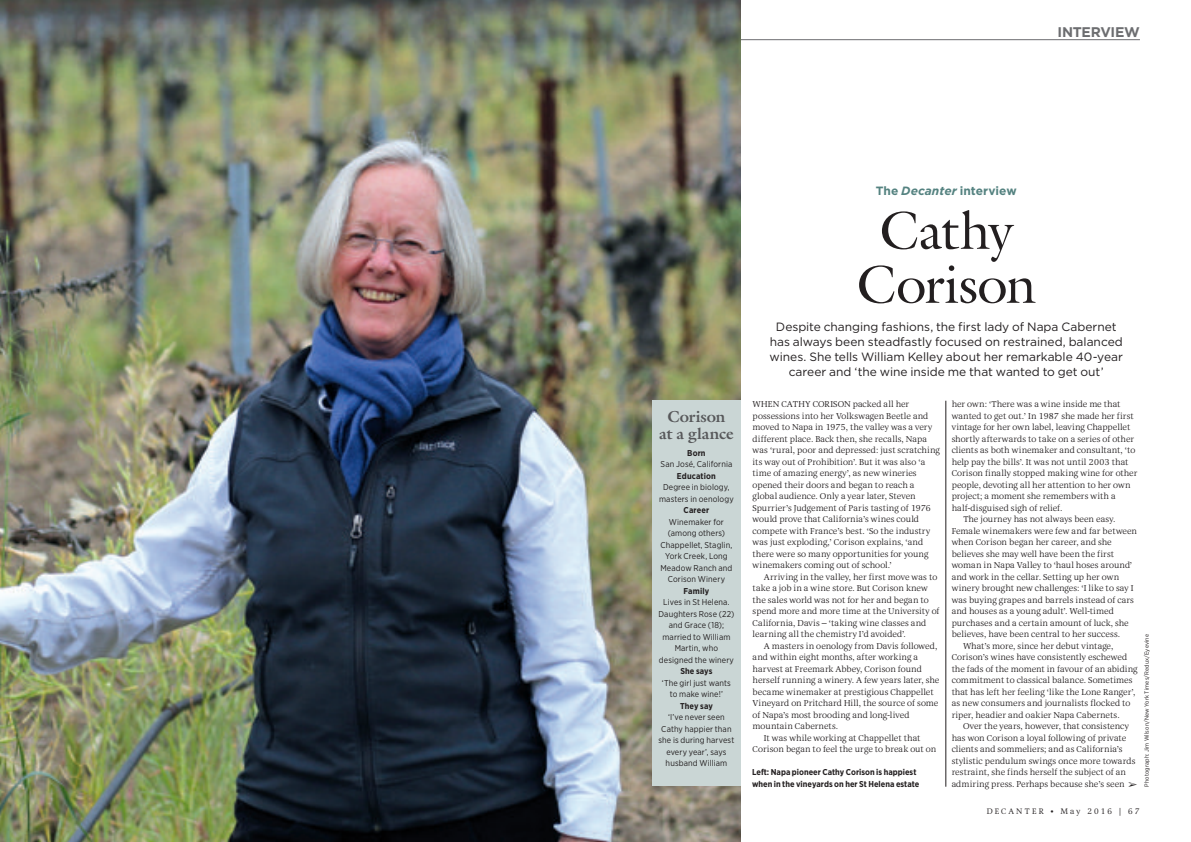
<style>
.page{position:relative;width:1191px;height:842px;background:#fff}
.page>*{position:absolute;margin:0;border:0;box-sizing:border-box;transform-origin:0 0}
.t1{font:54px/54px "Galliard";letter-spacing:-.01em;color:#231f20;text-align:center}
.t2{font:700 16px/17px "Galliard";color:#57585a;text-align:center}
.t3{font:700 14px "Gotham";letter-spacing:-.02em;color:#6c6d70}
.t4{font:12px/15px "Gotham";letter-spacing:-.005em;color:#231f20;text-align:center}
.t5{font:700 12px "Gotham";color:#548280}
.t6{font:8.5px/11.5px "Alinea Serif Normal";color:#231f20}
.t7{font:8.5px/11.5px "Gotham Narrow";letter-spacing:.01em;color:#231f20;text-align:center}
.t8{font:700 8.5px/11.5px "Gotham Narrow";color:#231f20}
.t9{font:700 8.5px "Gotham Narrow";letter-spacing:.02em;color:#231f20}
.t10{font:8px "Alinea Serif Normal";letter-spacing:.25em;color:#231f20}
.t11{font:6px "Gotham Narrow";letter-spacing:.025em;color:#231f20}
.s1{font-style:italic}
</style>
<div class="page">
<hr style="left:595px;top:39px;width:545px;height:1px;background:#6c6d70">
<img style="left:0;top:1px;width:740px;height:841px">
<div style="left:652px;top:401px;width:88px;height:385px;background:#cad6d5"></div>
<hr style="left:945px;top:401px;width:1px;height:386px;background:#231f20">
<h3 class="t3" style="left:1057px;top:23px;width:84px">INTERVIEW</h3>
<h2 class="t2" style="left:659px;top:407px;width:76px">Corison at a glance</h2>
<p class="t8" style="left:687px;top:447px;width:20px">Born</p>
<p class="t7" style="left:660px;top:458px;width:73px">San José, California</p>
<p class="t9" style="left:677px;top:471px;width:41px">Education</p>
<p class="t7" style="left:659px;top:481px;width:76px">Degree in biology, masters in oenology</p>
<p class="t8" style="left:683px;top:504px;width:27px">Career</p>
<p class="t7" style="left:660px;top:516px;width:74px">Winemaker for (among others)<br>Chappellet, Staglin,<br>York Creek, Long<br>Meadow Ranch and<br>Corison Winery</p>
<p class="t8" style="left:683px;top:585px;width:27px">Family</p>
<p class="t7" style="left:658px;top:596px;width:77px">Lives in St Helena.<br>Daughters Rose (22) and Grace (18); married to William<br>Martin, who designed the winery</p>
<p class="t8" style="left:680px;top:665px;width:34px">She says</p>
<p class="t7" style="left:662px;top:677px;width:70px">‘The girl just wants to make wine!’</p>
<p class="t8" style="left:680px;top:700px;width:34px">They say</p>
<p class="t7" style="left:658px;top:711px;width:77px">‘I’ve never seen<br>Cathy happier than she is during harvest every year’, says husband William</p>
<h3 class="t5" style="left:875px;top:183px;width:142px">The <span class="s1">Decanter</span> interview</h3>
<h1 class="t1" style="left:856px;top:203px;width:182px">Cathy<br>Corison</h1>
<h3 class="t4" style="left:769px;top:319px;width:355px">Despite changing fashions, the first lady of Napa Cabernet has always been steadfastly focused on restrained, balanced wines. She tells William Kelley about her remarkable 40-year career and ‘the wine inside me that wanted to get out’</h3>
<p class="t6" style="left:752px;top:399px;width:189px">WHEN CATHY CORISON packed all her possessions into her Volkswagen Beetle and moved to Napa in 1975, the valley was a very different place. Back then, she recalls, Napa was ‘rural, poor and depressed: just scratching its way out of Prohibition’. But it was also ‘a time of amazing energy’, as new wineries opened their doors and began to reach a global audience. Only a year later, Steven Spurrier’s Judgement of Paris tasting of 1976 would prove that California’s wines could compete with France’s best. ‘So the industry was just exploding,’ Corison explains, ‘and there were so many opportunities for young winemakers coming out of school.’</p>
<p class="t6" style="left:752px;top:571px;width:188px;text-indent:11px">Arriving in the valley, her first move was to take a job in a wine store. But Corison knew the sales world was not for her and began to spend more and more time at the University of California, Davis – ‘taking wine classes and learning all the chemistry I’d avoided’.</p>
<p class="t6" style="left:764px;top:640px;width:175px">A masters in oenology from Davis followed,</p>
<p class="t6" style="left:752px;top:652px;width:167px">and within eight months, after working a</p>
<p class="t6" style="left:752px;top:663px;width:171px">harvest at Freemark Abbey, Corison found</p>
<p class="t6" style="left:752px;top:675px;width:188px">herself running a winery. A few years later, she</p>
<p class="t6" style="left:752px;top:686px;width:183px">became winemaker at prestigious Chappellet</p>
<p class="t6" style="left:752px;top:698px;width:187px">Vineyard on Pritchard Hill, the source of some</p>
<p class="t6" style="left:752px;top:709px;width:158px">of Napa’s most brooding and long-lived</p>
<p class="t6" style="left:752px;top:721px;width:87px">mountain Cabernets.</p>
<p class="t6" style="left:764px;top:732px;width:158px">It was while working at Chappellet that</p>
<p class="t6" style="left:752px;top:744px;width:185px">Corison began to feel the urge to break out on</p>
<p class="t8" style="left:752px;top:766px;width:169px">Left: Napa pioneer Cathy Corison is happiest when in the vineyards on her St Helena estate</p>
<p class="t6" style="left:951px;top:399px;width:170px">her own: ‘There was a wine inside me that</p>
<p class="t6" style="left:951px;top:410px;width:184px">wanted to get out.’ In 1987 she made her first</p>
<p class="t6" style="left:951px;top:422px;width:180px">vintage for her own label, leaving Chappellet</p>
<p class="t6" style="left:951px;top:433px;width:184px">shortly afterwards to take on a series of other</p>
<p class="t6" style="left:951px;top:445px;width:185px">clients as both winemaker and consultant, ‘to</p>
<p class="t6" style="left:951px;top:456px;width:178px">help pay the bills’. It was not until 2003 that</p>
<p class="t6" style="left:951px;top:468px;width:187px">Corison finally stopped making wine for other</p>
<p class="t6" style="left:951px;top:479px;width:181px">people, devoting all her attention to her own</p>
<p class="t6" style="left:951px;top:491px;width:165px">project; a moment she remembers with a</p>
<p class="t6" style="left:951px;top:502px;width:112px">half-disguised sigh of relief.</p>
<p class="t6" style="left:963px;top:514px;width:154px">The journey has not always been easy.</p>
<p class="t6" style="left:951px;top:525px;width:187px">Female winemakers were few and far between</p>
<p class="t6" style="left:951px;top:537px;width:162px">when Corison began her career, and she</p>
<p class="t6" style="left:951px;top:548px;width:164px">believes she may well have been the first</p>
<p class="t6" style="left:951px;top:560px;width:182px">woman in Napa Valley to ‘haul hoses around’</p>
<p class="t6" style="left:951px;top:571px;width:169px">and work in the cellar. Setting up her own</p>
<p class="t6" style="left:951px;top:583px;width:183px">winery brought new challenges: ‘I like to say I</p>
<p class="t6" style="left:951px;top:594px;width:184px">was buying grapes and barrels instead of cars</p>
<p class="t6" style="left:951px;top:606px;width:164px">and houses as a young adult’. Well-timed</p>
<p class="t6" style="left:951px;top:617px;width:179px">purchases and a certain amount of luck, she</p>
<p class="t6" style="left:951px;top:629px;width:170px">believes, have been central to her success.</p>
<p class="t6" style="left:963px;top:640px;width:152px">What’s more, since her debut vintage,</p>
<p class="t6" style="left:951px;top:652px;width:177px">Corison’s wines have consistently eschewed</p>
<p class="t6" style="left:951px;top:663px;width:188px">the fads of the moment in favour of an abiding</p>
<p class="t6" style="left:951px;top:675px;width:182px">commitment to classical balance. Sometimes</p>
<p class="t6" style="left:951px;top:686px;width:185px">that has left her feeling ‘like the Lone Ranger’,</p>
<p class="t6" style="left:951px;top:698px;width:180px">as new consumers and journalists flocked to</p>
<p class="t6" style="left:951px;top:709px;width:169px">riper, headier and oakier Napa Cabernets.</p>
<p class="t6" style="left:963px;top:721px;width:167px">Over the years, however, that consistency</p>
<p class="t6" style="left:951px;top:732px;width:176px">has won Corison a loyal following of private</p>
<p class="t6" style="left:951px;top:744px;width:172px">clients and sommeliers; and as California’s</p>
<p class="t6" style="left:951px;top:755px;width:185px">stylistic pendulum swings once more towards</p>
<p class="t6" style="left:951px;top:767px;width:176px">restraint, she finds herself the subject of an</p>
<p class="t6" style="left:951px;top:778px;width:187px">admiring press. Perhaps because she’s seen ➢</p>
<p class="t11" style="left:1143px;top:787px;width:154px;rotate:-90deg">Photograph: Jim Wilson/New York Times/Redux/Eyevine</p>
<p class="t10" style="left:986px;top:807px;width:155px">DECANTER • May 2016 | 67</p>
</div>
